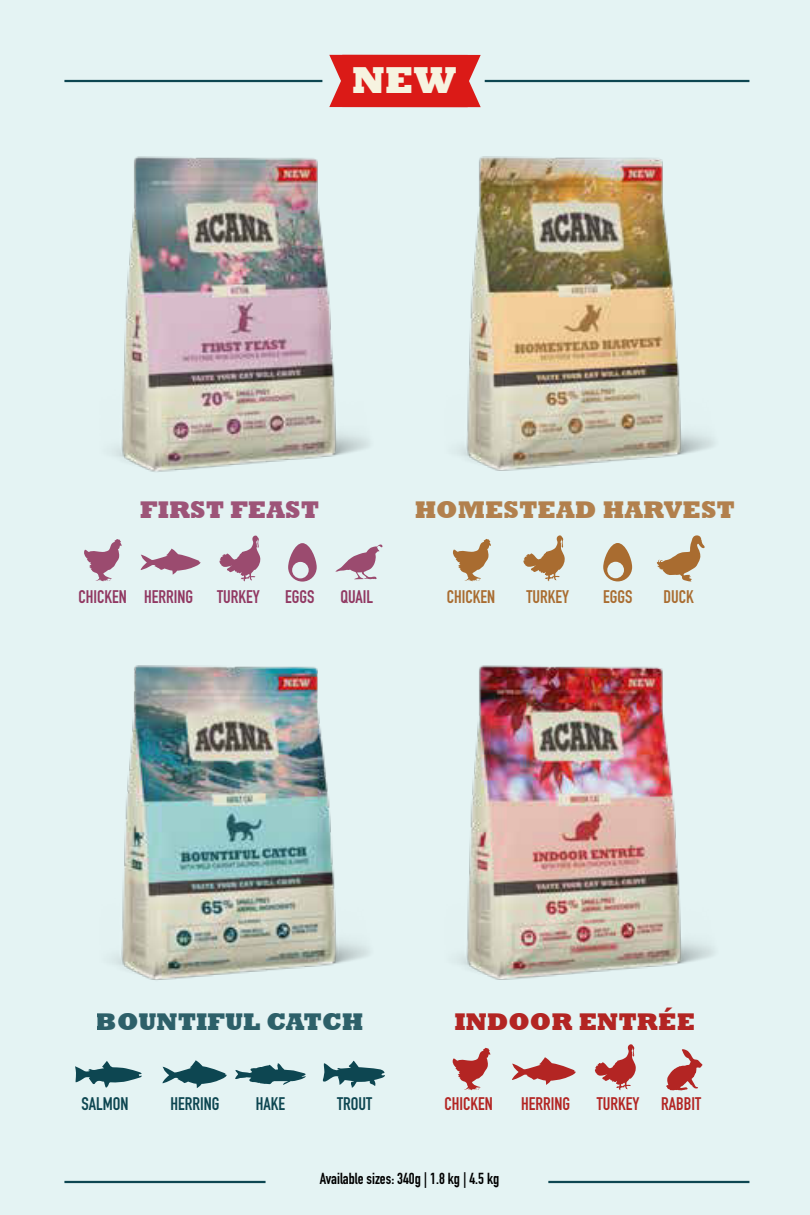
<style>
.page{position:relative;width:810px;height:1215px;background:#e4f3f3}
.page>*{position:absolute;margin:0;border:0;box-sizing:border-box;transform-origin:0 0}
.t1{font:800 38.48px "Rockwell";color:#f6f3e0}
.t2{font:800 24.75px "Rockwell";color:#a96c30}
.t3{font:800 24.75px "Rockwell";color:#0d4651}
.t4{font:800 24.75px "Rockwell";color:#b32523}
.t5{font:800 24.75px "Rockwell";color:#913862}
.t6{font:700 18px "DIN Condensed";color:#913862}
.t7{font:700 18px "DIN Condensed";color:#b32523}
.t8{font:700 18px "DIN Condensed";color:#0d4651}
.t9{font:700 18px "DIN Condensed";color:#a96c30}
.t10{font:700 15.75px "DIN Condensed";color:#000}
</style>
<div class="page">
<img style="left:114px;top:665px;width:255px;height:315px">
<img style="left:115px;top:156px;width:254px;height:316px">
<img style="left:459px;top:156px;width:255px;height:315px">
<img style="left:459px;top:665px;width:255px;height:315px">
<svg style="left:453px;top:539px;width:38px;height:43px"></svg>
<svg style="left:523px;top:535px;width:42px;height:46px"></svg>
<svg style="left:603px;top:543px;width:29px;height:38px"></svg>
<svg style="left:657px;top:535px;width:48px;height:46px"></svg>
<svg style="left:84px;top:539px;width:38px;height:43px"></svg>
<svg style="left:219px;top:535px;width:41px;height:47px"></svg>
<svg style="left:288px;top:543px;width:29px;height:39px"></svg>
<svg style="left:335px;top:544px;width:47px;height:35px"></svg>
<svg style="left:141px;top:549px;width:60px;height:26px"></svg>
<svg style="left:322px;top:1060px;width:63px;height:28px"></svg>
<svg style="left:75px;top:1061px;width:67px;height:27px"></svg>
<svg style="left:162px;top:1060px;width:65px;height:28px"></svg>
<svg style="left:452px;top:1048px;width:38px;height:43px"></svg>
<svg style="left:512px;top:1057px;width:64px;height:28px"></svg>
<svg style="left:666px;top:1049px;width:36px;height:41px"></svg>
<svg style="left:595px;top:1044px;width:41px;height:46px"></svg>
<hr style="left:485px;top:80px;width:264px;height:2px;background:#0d4651">
<hr style="left:64px;top:80px;width:258px;height:2px;background:#0d4651">
<svg style="left:329px;top:55px;width:152px;height:52px;background:#db2b28"></svg>
<svg style="left:235px;top:1063px;width:71px;height:22px"></svg>
<hr style="left:64px;top:1181px;width:202px;height:2px;background:#0d4651">
<hr style="left:548px;top:1181px;width:201px;height:2px;background:#0d4651">
<h1 class="t1" style="left:352px;top:58px;width:106px">NEW</h1>
<h2 class="t5" style="left:140px;top:495px;width:181px">FIRST FEAST</h2>
<h2 class="t2" style="left:415px;top:495px;width:322px">HOMESTEAD HARVEST</h2>
<p class="t6" style="left:79px;top:590px;width:116px">CHICKEN HERRING</p>
<p class="t6" style="left:217px;top:590px;width:44px">TURKEY</p>
<p class="t6" style="left:285px;top:590px;width:31px">EGGS</p>
<p class="t6" style="left:340px;top:590px;width:34px">QUAIL</p>
<p class="t9" style="left:447px;top:590px;width:50px">CHICKEN</p>
<p class="t9" style="left:527px;top:590px;width:44px">TURKEY</p>
<p class="t9" style="left:603px;top:590px;width:31px">EGGS</p>
<p class="t9" style="left:664px;top:590px;width:32px">DUCK</p>
<h2 class="t3" style="left:96px;top:1007px;width:269px">BOUNTIFUL CATCH</h2>
<h2 class="t4" style="left:454px;top:1007px;width:242px">INDOOR ENTRÉE</h2>
<p class="t8" style="left:81px;top:1097px;width:48px">SALMON</p>
<p class="t8" style="left:171px;top:1097px;width:50px">HERRING</p>
<p class="t8" style="left:256px;top:1097px;width:31px">HAKE</p>
<p class="t8" style="left:337px;top:1097px;width:36px">TROUT</p>
<p class="t7" style="left:444px;top:1097px;width:50px">CHICKEN</p>
<p class="t7" style="left:521px;top:1097px;width:50px">HERRING</p>
<p class="t7" style="left:597px;top:1097px;width:106px">TURKEY RABBIT</p>
<p class="t10" style="left:320px;top:1173px;width:181px">Available sizes: 340g | 1.8 kg | 4.5 kg</p>
</div>
